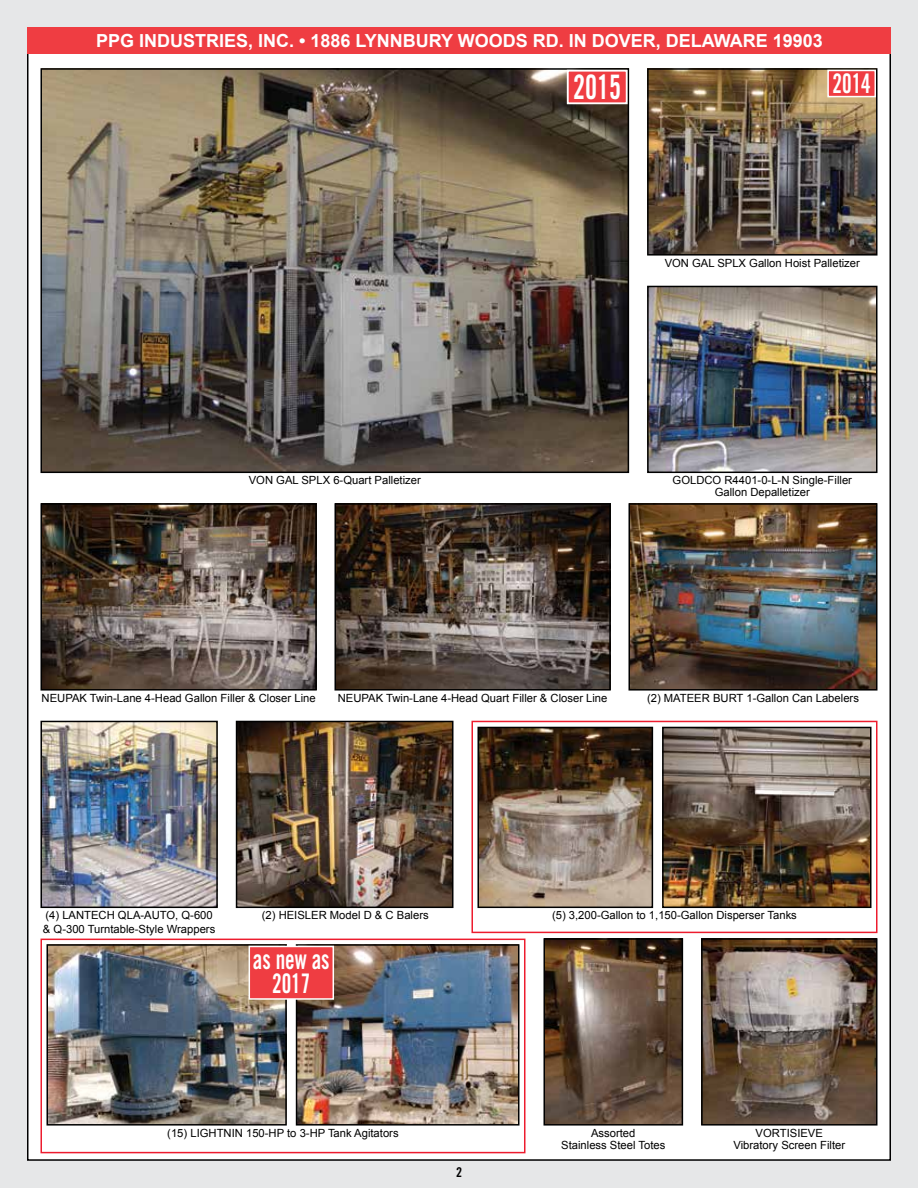
<style>
.page{position:relative;width:918px;height:1188px;background:#e6e7e8}
.page>*{position:absolute;margin:0;border:0;box-sizing:border-box;transform-origin:0 0}
.t1{font:33.75px "Trade Gothic Bold Cond Twenty";color:#fff;scale:.8 1}
.t2{font:27px/24px "Trade Gothic Bold Cond Twenty";color:#fff;text-align:center;scale:.8 1}
.t3{font:700 18px "Arial";color:#fff}
.t4{font:13.5px "Trade Gothic Bold Cond Twenty";color:#000}
.t5{font:11.25px/12px "Arial";color:#000;text-align:center}
</style>
<div class="page">
<div style="left:28px;top:28px;width:862px;height:1132px;background:#fff"></div>
<div style="left:27px;top:27px;width:864px;height:27px;background:#ef3d42"></div>
<img style="left:43px;top:506px;width:271px;height:182px">
<div style="left:40px;top:503px;width:277px;height:188px;border:2px solid #000"></div>
<img style="left:337px;top:506px;width:271px;height:182px">
<div style="left:334px;top:503px;width:277px;height:188px;border:2px solid #000"></div>
<img style="left:631px;top:506px;width:244px;height:182px">
<div style="left:628px;top:503px;width:250px;height:188px;border:2px solid #000"></div>
<img style="left:43px;top:724px;width:172px;height:181px">
<div style="left:40px;top:721px;width:178px;height:187px;border:2px solid #000"></div>
<img style="left:49px;top:947px;width:235px;height:176px">
<div style="left:46px;top:944px;width:241px;height:182px;border:2px solid #000"></div>
<img style="left:239px;top:724px;width:211px;height:181px">
<div style="left:236px;top:721px;width:217px;height:187px;border:2px solid #000"></div>
<img style="left:299px;top:947px;width:217px;height:176px">
<div style="left:296px;top:944px;width:223px;height:182px;border:2px solid #000"></div>
<img style="left:43px;top:71px;width:583px;height:399px">
<div style="left:40px;top:68px;width:589px;height:405px;border:2px solid #000"></div>
<img style="left:480px;top:730px;width:170px;height:175px">
<div style="left:477px;top:727px;width:176px;height:181px;border:2px solid #000"></div>
<img style="left:546px;top:941px;width:134px;height:182px">
<div style="left:543px;top:938px;width:140px;height:188px;border:2px solid #000"></div>
<img style="left:650px;top:289px;width:225px;height:181px">
<div style="left:647px;top:286px;width:231px;height:187px;border:2px solid #000"></div>
<img style="left:665px;top:730px;width:204px;height:175px">
<div style="left:662px;top:727px;width:210px;height:181px;border:2px solid #000"></div>
<img style="left:704px;top:941px;width:171px;height:182px">
<div style="left:701px;top:938px;width:177px;height:188px;border:2px solid #000"></div>
<img style="left:650px;top:71px;width:225px;height:182px">
<div style="left:647px;top:68px;width:231px;height:188px;border:2px solid #000"></div>
<div style="left:471px;top:721px;width:407px;height:212px;border:2px solid #ed1c2e"></div>
<div style="left:40px;top:939px;width:485px;height:214px;border:2px solid #ed1c2e"></div>
<div style="left:828px;top:70px;width:47px;height:27px;background:#ef3d42"></div>
<div style="left:827px;top:70px;width:49px;height:27px;border:2px solid #fff"></div>
<div style="left:568px;top:71px;width:59px;height:32px;background:#ef3d42"></div>
<div style="left:567px;top:70px;width:61px;height:34px;border:2px solid #fff"></div>
<div style="left:249px;top:946px;width:84px;height:53px;background:#ef3d42"></div>
<div style="left:249px;top:946px;width:85px;height:54px;border:2px solid #fff"></div>
<h3 class="t3" style="left:96px;top:29px;width:728px">PPG INDUSTRIES, INC. • 1886 LYNNBURY WOODS RD. IN DOVER, DELAWARE 19903</h3>
<h1 class="t1" style="left:573px;top:67px;width:61px">2015</h1>
<h2 class="t2" style="left:832px;top:72px;width:49px">2014</h2>
<p class="t5" style="left:249px;top:475px;width:174px">VON GAL SPLX 6-Quart Palletizer</p>
<p class="t5" style="left:665px;top:257px;width:197px">VON GAL SPLX Gallon Hoist Palletizer</p>
<p class="t5" style="left:673px;top:475px;width:181px">GOLDCO R4401-0-L-N Single-Filler<br>Gallon Depalletizer</p>
<p class="t5" style="left:42px;top:692px;width:276px">NEUPAK Twin-Lane 4-Head Gallon Filler &amp; Closer Line</p>
<p class="t5" style="left:338px;top:692px;width:271px">NEUPAK Twin-Lane 4-Head Quart Filler &amp; Closer Line</p>
<p class="t5" style="left:647px;top:692px;width:213px">(2) MATEER BURT 1-Gallon Can Labelers</p>
<p class="t5" style="left:43px;top:909px;width:174px;line-height:13.5px;text-align:left">(4) LANTECH QLA-AUTO, Q-600 &amp; Q-300 Turntable-Style Wrappers</p>
<p class="t5" style="left:262px;top:910px;width:168px">(2) HEISLER Model D &amp; C Balers</p>
<p class="t5" style="left:552px;top:910px;width:246px">(5) 3,200-Gallon to 1,150-Gallon Disperser Tanks</p>
<h2 class="t2" style="left:253px;top:948px;width:97px">as new as<br>2017</h2>
<p class="t5" style="left:167px;top:1127px;width:233px">(15) LIGHTNIN 150-HP to 3-HP Tank Agitators</p>
<p class="t5" style="left:561px;top:1127px;width:106px">Assorted<br>Stainless Steel Totes</p>
<p class="t5" style="left:733px;top:1127px;width:113px">VORTISIEVE<br>Vibratory Screen Filter</p>
<p class="t4" style="left:456px;top:1164px;width:7px">2</p>
</div>
